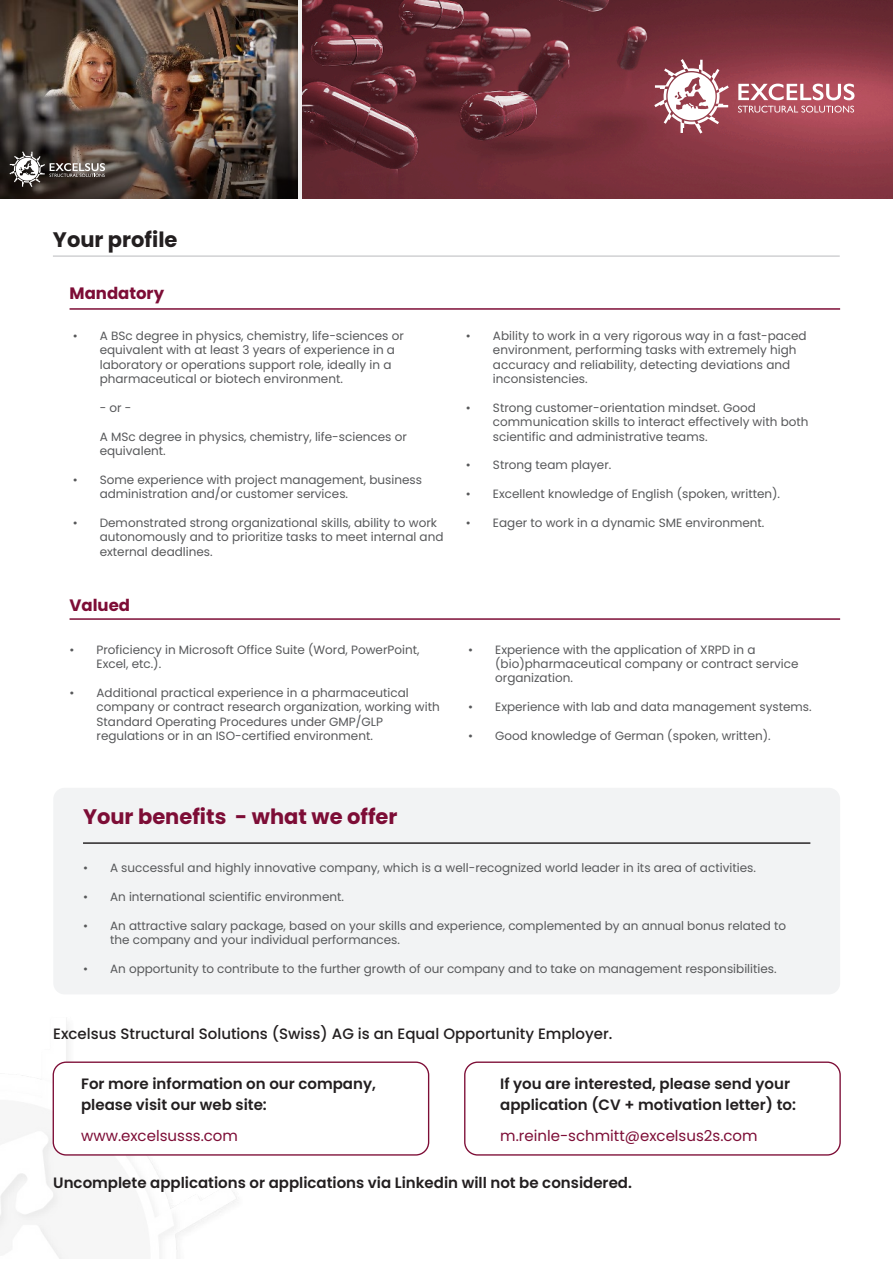
<style>
.page{position:relative;width:893px;height:1263px;background:#fff}
.page>*{position:absolute;margin:0;border:0;box-sizing:border-box;transform-origin:0 0}
.t1{font:700 21px "Poppins";color:#7d0d36}
.t2{font:700 21px "Poppins";color:#231f20}
.t3{font:700 16.5px "Poppins";color:#7d0d36}
.t4{font:600 15px/21px "Poppins";color:#231f20}
.t5{font:500 15px "Poppins";color:#231f20}
.t6{font:15px "Poppins";color:#7d0d36}
.t7{font:12px/14.4px "Poppins";color:#57585a}
</style>
<div class="page">
<img style="left:0;top:1021px;width:418px;height:237px">
<div style="left:53px;top:1062px;width:376px;height:93px;background:#fff;border-radius:13px"></div>
<div style="left:53px;top:1061px;width:376px;height:94px;border:1px solid #7d0d36;border-radius:13px"></div>
<div style="left:464px;top:1061px;width:377px;height:94px;border:1px solid #7d0d36;border-radius:13px"></div>
<div style="left:53px;top:788px;width:787px;height:206px;background:#f2f3f4;border-radius:11px"></div>
<hr style="left:83px;top:842px;width:727px;height:2px;background:#231f20">
<hr style="left:53px;top:256px;width:787px;height:1px;background:#bcbdc0">
<img style="left:303px;top:0;width:590px;height:199px">
<svg style="left:620px;top:59px;width:234px;height:97px;background:#a65a65"></svg>
<img style="left:0;top:0;width:298px;height:199px">
<svg style="left:9px;top:151px;width:96px;height:36px;background:#635c58"></svg>
<hr style="left:70px;top:308px;width:770px;height:2px;background:#7d0d36">
<hr style="left:70px;top:618px;width:770px;height:2px;background:#7d0d36">
<h1 class="t2" style="left:53px;top:227px;width:126px">Your profile</h1>
<h2 class="t3" style="left:70px;top:283px;width:96px">Mandatory</h2>
<p class="t7" style="left:100px;top:328px;width:306px;text-indent:-27px">• A BSc degree in physics, chemistry, life-sciences or equivalent with at least 3 years of experience in a laboratory or operations support role, ideally in a pharmaceutical or biotech environment.</p>
<p class="t7" style="left:100px;top:400px;width:33px">- or -</p>
<p class="t7" style="left:100px;top:429px;width:309px">A MSc degree in physics, chemistry, life-sciences or equivalent.</p>
<p class="t7" style="left:100px;top:472px;width:324px;text-indent:-27px">• Some experience with project management, business administration and/or customer services.</p>
<p class="t7" style="left:100px;top:516px;width:345px;text-indent:-27px">• Demonstrated strong organizational skills, ability to work autonomously and to prioritize tasks to meet internal and external deadlines.</p>
<h2 class="t3" style="left:70px;top:596px;width:62px">Valued</h2>
<p class="t7" style="left:97px;top:642px;width:324px;text-indent:-27px">• Proficiency in Microsoft Office Suite (Word, PowerPoint,<br>Excel, etc.).</p>
<p class="t7" style="left:97px;top:685px;width:345px;text-indent:-27px">• Additional practical experience in a pharmaceutical company or contract research organization, working with Standard Operating Procedures under GMP/GLP regulations or in an ISO-certified environment.</p>
<p class="t7" style="left:493px;top:328px;width:315px;text-indent:-27px">• Ability to work in a very rigorous way in a fast-paced environment, performing tasks with extremely high accuracy and reliability, detecting deviations and inconsistencies.</p>
<p class="t7" style="left:493px;top:400px;width:317px;text-indent:-27px">• Strong customer-orientation mindset. Good communication skills to interact effectively with both scientific and administrative teams.</p>
<p class="t7" style="left:466px;top:458px;width:147px">• Strong team player.</p>
<p class="t7" style="left:466px;top:487px;width:316px">• Excellent knowledge of English (spoken, written).</p>
<p class="t7" style="left:466px;top:516px;width:300px">• Eager to work in a dynamic SME environment.</p>
<p class="t7" style="left:495px;top:642px;width:305px;text-indent:-27px">• Experience with the application of XRPD in a (bio)pharmaceutical company or contract service organization.</p>
<p class="t7" style="left:468px;top:700px;width:345px">• Experience with lab and data management systems.</p>
<p class="t7" style="left:468px;top:729px;width:304px">• Good knowledge of German (spoken, written).</p>
<h1 class="t1" style="left:83px;top:804px;width:316px">Your benefits - what we offer</h1>
<p class="t7" style="left:83px;top:861px;width:674px">• A successful and highly innovative company, which is a well-recognized world leader in its area of activities.</p>
<p class="t7" style="left:83px;top:890px;width:262px">• An international scientific environment.</p>
<p class="t7" style="left:110px;top:918px;width:677px;text-indent:-27px">• An attractive salary package, based on your skills and experience, complemented by an annual bonus related to the company and your individual performances.</p>
<p class="t7" style="left:83px;top:962px;width:695px">• An opportunity to contribute to the further growth of our company and to take on management responsibilities.</p>
<p class="t5" style="left:53px;top:1025px;width:561px">Excelsus Structural Solutions (Swiss) AG is an Equal Opportunity Employer.</p>
<p class="t4" style="left:81px;top:1073px;width:296px">For more information on our company, please visit our web site:</p>
<p class="t6" style="left:81px;top:1127px;width:158px">www.excelsusss.com</p>
<p class="t4" style="left:500px;top:1073px;width:297px">If you are interested, please send your application (CV + motivation letter) to:</p>
<p class="t6" style="left:500px;top:1127px;width:259px">m.reinle-schmitt@excelsus2s.com</p>
<p class="t4" style="left:53px;top:1172px;width:580px">Uncomplete applications or applications via Linkedin will not be considered.</p>
</div>
